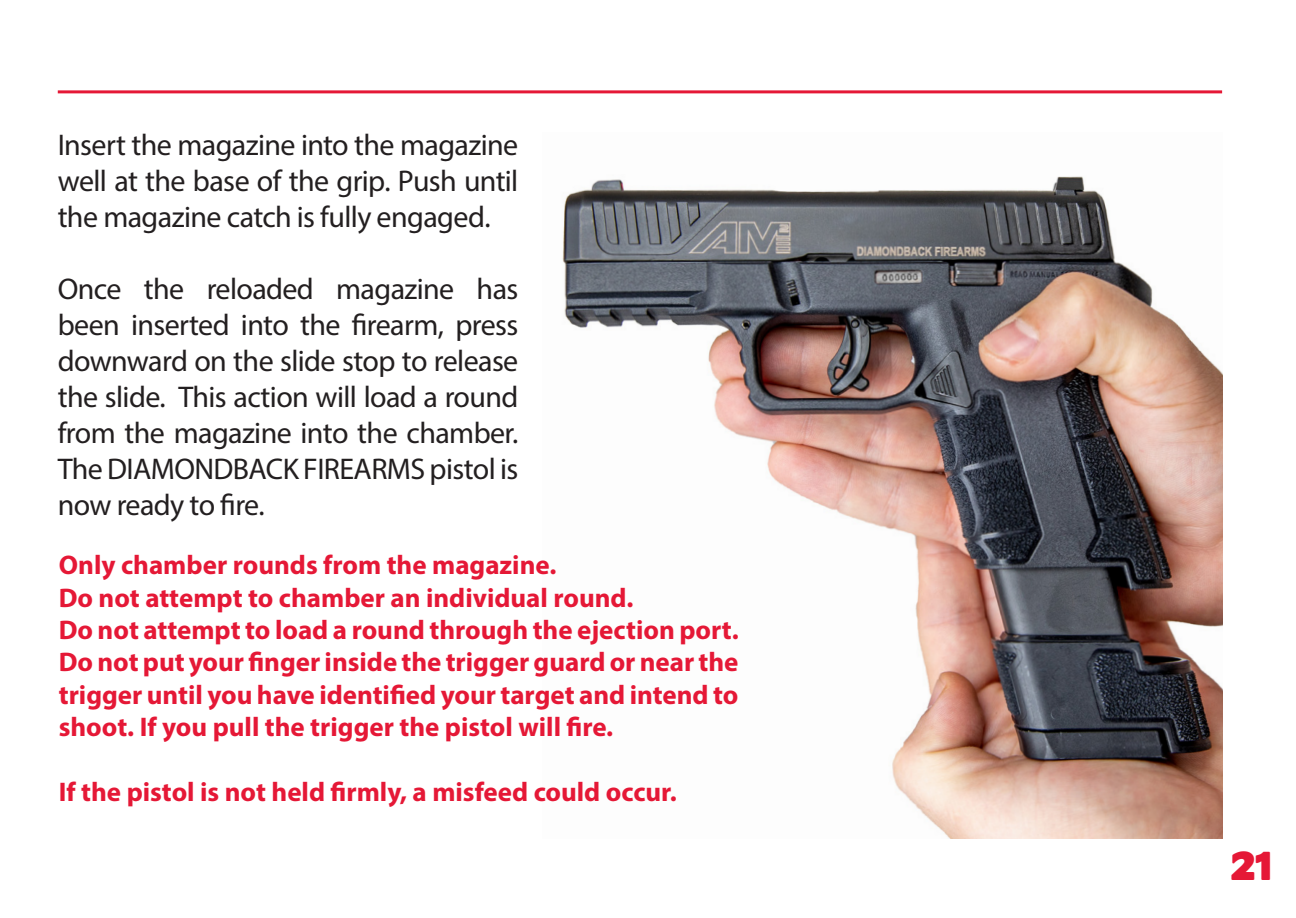
<style>
.page{position:relative;width:1296px;height:918px;background:#fff}
.page>*{position:absolute;margin:0;border:0;box-sizing:border-box;transform-origin:0 0}
.t1{font:36px "Boris Black Bloxx";color:#e51836}
.bODY{font:30px/36px "Myriad Pro";letter-spacing:-.02em;color:#231f20;text-align:justify}
.Paragraph_Style_2{font:700 27px/32.4px "Myriad Pro";color:#e51836;text-align:justify}
.bODY-2{font:700 27px "Myriad Pro";color:#e51836}
</style>
<div class="page">
<img style="left:562px;top:176px;width:660px;height:663px">
<hr style="left:58px;top:90px;width:1164px;height:3px;background:#e51836">
<p class="bODY" style="left:58px;top:127px;width:462px">Insert the magazine into the magazine well at the base of the grip. Push until the magazine catch is fully engaged.</p>
<p class="bODY" style="left:58px;top:271px;width:462px">Once the reloaded magazine has been inserted into the firearm, press downward on the slide stop to release the slide. This action will load a round from the magazine into the chamber.<br>The DIAMONDBACK FIREARMS pistol is now ready to fire.</p>
<p class="Paragraph_Style_2" style="left:59px;top:548px;width:499px">Only chamber rounds from the magazine.</p>
<p class="Paragraph_Style_2" style="left:59px;top:581px;width:576px">Do not attempt to chamber an individual round.</p>
<p class="Paragraph_Style_2" style="left:59px;top:613px;width:681px">Do not attempt to load a round through the ejection port.</p>
<p class="Paragraph_Style_2" style="left:59px;top:645px;width:681px">Do not put your finger inside the trigger guard or near the trigger until you have identified your target and intend to shoot. If you pull the trigger the pistol will fire.</p>
<p class="bODY-2" style="left:59px;top:774px;width:620px">If the pistol is not held firmly, a misfeed could occur.</p>
<p class="t1" style="left:1231px;top:839px;width:42px">21</p>
</div>
